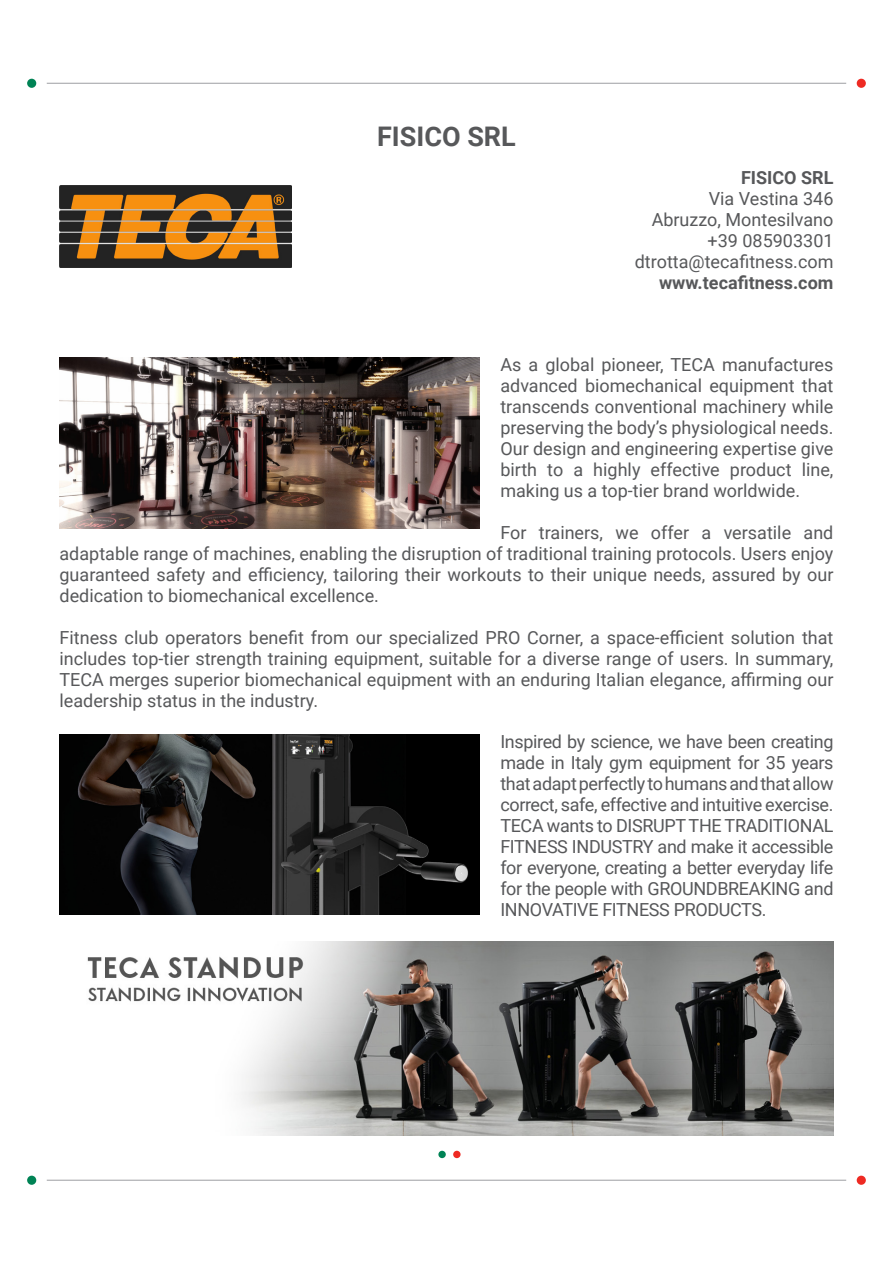
<style>
.page{position:relative;width:893px;height:1263px;background:#fff}
.page>*{position:absolute;margin:0;border:0;box-sizing:border-box;transform-origin:0 0}
.t1{font:700 27px "Roboto";color:#57585a}
.t2{font:18px/21px "Roboto";color:#57585a;text-align:justify}
.t3{font:700 18px "Roboto";color:#57585a}
</style>
<div class="page">
<hr style="left:47px;top:83px;width:799px;height:1px;background:#a8a9ad">
<div style="left:857px;top:79px;width:9px;height:9px;background:#ee2a23;border-radius:50%"></div>
<div style="left:27px;top:79px;width:9px;height:9px;background:#008355;border-radius:50%"></div>
<hr style="left:47px;top:1180px;width:799px;height:1px;background:#a8a9ad">
<div style="left:857px;top:1176px;width:9px;height:9px;background:#ee2a23;border-radius:50%"></div>
<div style="left:27px;top:1176px;width:9px;height:9px;background:#008355;border-radius:50%"></div>
<div style="left:438px;top:1151px;width:8px;height:7px;background:#008355;border-radius:50%"></div>
<div style="left:453px;top:1151px;width:8px;height:7px;background:#ee2a23;border-radius:50%"></div>
<img style="left:60px;top:185px;width:231px;height:83px">
<img style="left:60px;top:357px;width:419px;height:171px">
<img style="left:60px;top:735px;width:419px;height:179px">
<img style="left:87px;top:942px;width:746px;height:193px">
<h1 class="t1" style="left:377px;top:118px;width:140px">FISICO SRL</h1>
<p class="t3" style="left:741px;top:165px;width:94px">FISICO SRL</p>
<p class="t2" style="left:635px;top:187px;width:200px;text-align:right">Via Vestina 346<br>Abruzzo, Montesilvano +39 085903301 dtrotta@tecafitness.com</p>
<p class="t3" style="left:659px;top:270px;width:176px">www.tecafitness.com</p>
<p class="t2" style="left:500px;top:353px;width:335px">As a global pioneer, TECA manufactures advanced biomechanical equipment that transcends conventional machinery while preserving the body’s physiological needs.<br>Our design and engineering expertise give birth to a highly effective product line, making us a top-tier brand worldwide.</p>
<p class="t2" style="left:60px;top:521px;width:775px;text-indent:441px">For trainers, we offer a versatile and adaptable range of machines, enabling the disruption of traditional training protocols. Users enjoy guaranteed safety and efficiency, tailoring their workouts to their unique needs, assured by our dedication to biomechanical excellence.</p>
<p class="t2" style="left:60px;top:626px;width:775px">Fitness club operators benefit from our specialized PRO Corner, a space-efficient solution that includes top-tier strength training equipment, suitable for a diverse range of users. In summary, TECA merges superior biomechanical equipment with an enduring Italian elegance, affirming our leadership status in the industry.</p>
<p class="t2" style="left:500px;top:731px;width:335px">Inspired by science, we have been creating made in Italy gym equipment for 35 years that adapt perfectly to humans and that allow correct, safe, effective and intuitive exercise.<br>TECA wants to DISRUPT THE TRADITIONAL FITNESS INDUSTRY and make it accessible for everyone, creating a better everyday life for the people with GROUNDBREAKING and INNOVATIVE FITNESS PRODUCTS.</p>
</div>
